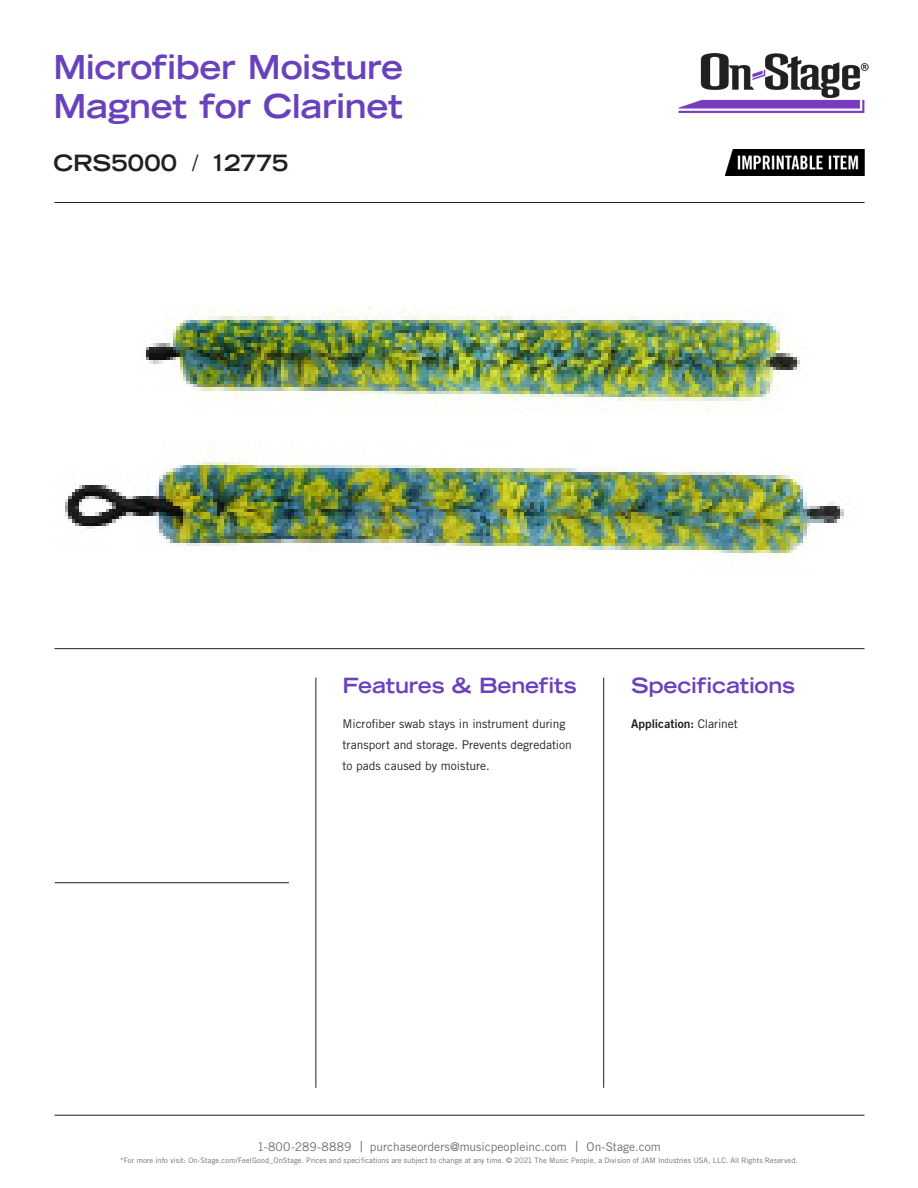
<style>
.page{position:relative;width:918px;height:1188px;background:#fff}
.page>*{position:absolute;margin:0;border:0;box-sizing:border-box;transform-origin:0 0}
.t1{font:700 expanded 33px "Trade Gothic LT Std";letter-spacing:-.015em;color:#6a41bd}
.t2{font:700 expanded 22.5px "Trade Gothic LT Std";letter-spacing:-.01em;color:#231f20}
.t3{font:700 expanded 21px "Trade Gothic LT Std";letter-spacing:-.01em;color:#6a41bd}
.t4{font:12px/21px "Trade Gothic LT Std";color:#231f20}
.t5{font:12px "Trade Gothic LT Std";letter-spacing:.005em;color:#6c6d70}
.Paragraph_Style_1{font:12px "Trade Gothic LT Std Bd 2";color:#231f20}
.t6{font:7.5px "Trade Gothic LT Std";letter-spacing:.01em;color:#6c6d70}
.s1{font-weight:400;font-stretch:normal}
.s2{font-family:"Trade Gothic LT Std"}
.s3{font-size:15px}
</style>
<div class="page">
<img style="left:678px;top:53px;width:191px;height:60px">
<img style="left:65px;top:306px;width:779px;height:267px">
<img style="left:725px;top:150px;width:139px;height:25px">
<hr style="left:55px;top:648px;width:810px;height:1px;background:#231f20">
<hr style="left:316px;top:678px;width:1px;height:410px;background:#231f20">
<hr style="left:55px;top:202px;width:810px;height:1px;background:#231f20">
<hr style="left:603px;top:678px;width:1px;height:410px;background:#231f20">
<hr style="left:55px;top:1115px;width:810px;height:1px;background:#231f20">
<hr style="left:55px;top:882px;width:234px;height:1px;background:#231f20">
<p class="t1" style="left:53px;top:45px;width:351px">Microfiber Moisture</p>
<p class="t1" style="left:53px;top:84px;width:351px">Magnet for Clarinet</p>
<p class="t2" style="left:53px;top:148px;width:236px">CRS5000 <span class="s1">/</span> 12775</p>
<h3 class="t3" style="left:343px;top:671px;width:236px">Features &amp; Benefits</h3>
<p class="t3" style="left:631px;top:672px;width:165px">Specifications</p>
<p class="t4" style="left:343px;top:713px;width:224px">Microfiber swab stays in instrument during</p>
<p class="Paragraph_Style_1" style="left:631px;top:717px;width:108px">Application: <span class="s2">Clarinet</span></p>
<p class="t4" style="left:343px;top:734px;width:231px">transport and storage. Prevents degredation to pads caused by moisture.</p>
<h3 class="t5" style="left:257px;top:1139px;width:405px">1-800-289-8889 <span class="s3">|</span> purchaseorders@musicpeopleinc.com <span class="s3">|</span> On-Stage.com</h3>
<p class="t6" style="left:120px;top:1156px;width:679px">*For more info visit: On-Stage.com/FeelGood_OnStage. Prices and specifications are subject to change at any time. © 2021 The Music People, a Division of JAM Industries USA, LLC. All Rights Reserved.</p>
</div>
